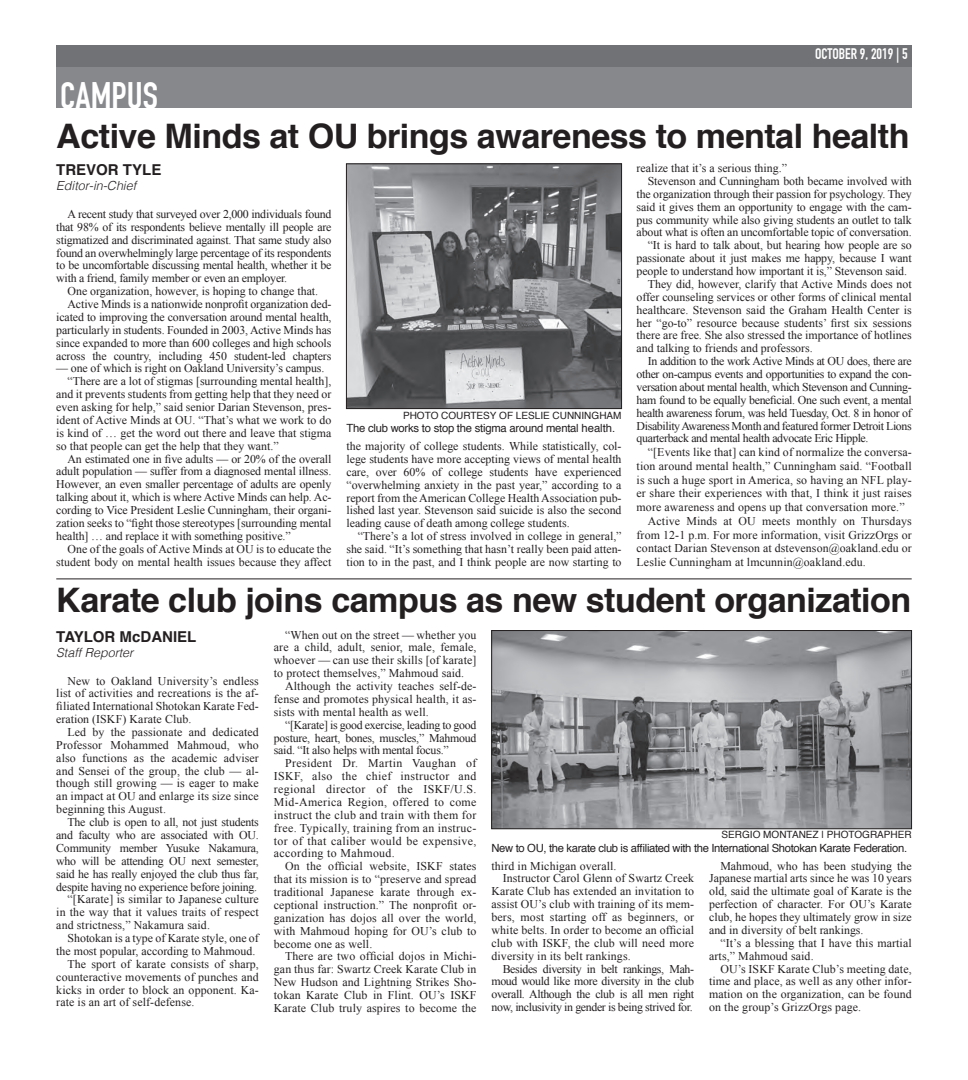
<style>
.page{position:relative;width:968px;height:1080px;background:#fff}
.page>*{position:absolute;margin:0;border:0;box-sizing:border-box;transform-origin:0 0}
.t1{font:700 37.5px "DIN Condensed";color:#fff}
.byline-position{font:700 33.75px "Helvetica";letter-spacing:-.015em;color:#231f20}
.t2{font:700 15px "Helvetica";color:#231f20}
.t3{font:700 15px "DIN Condensed";color:#fff}
.t4{font:italic 300 12.5px "Helvetica";color:#231f20}
.t5{font:11.88px/12.9px "Times New Roman";color:#231f20;text-align:justify}
.t6{font:11.25px "Helvetica";letter-spacing:-.03em;color:#231f20}
.t7{font:10px "Helvetica";color:#231f20}
</style>
<div class="page">
<img style="left:348px;top:166px;width:271px;height:241px">
<div style="left:346px;top:164px;width:275px;height:245px;border:1px solid #231f20"></div>
<div style="left:56px;top:56px;width:855px;height:52px;background:#87888b"></div>
<div style="left:56px;top:45px;width:855px;height:22px;background:#717275"></div>
<hr style="left:56px;top:579px;width:855px;height:1px;background:#231f20">
<img style="left:493px;top:632px;width:416px;height:195px">
<div style="left:491px;top:630px;width:420px;height:199px;border:1px solid #231f20"></div>
<p class="t1" style="left:60px;top:74px;width:99px">CAMPUS</p>
<p class="t3" style="left:815px;top:45px;width:94px">OCTOBER 9, 2019 | 5</p>
<p class="byline-position" style="left:56px;top:109px;width:854px">Active Minds at OU brings awareness to mental health</p>
<p class="t2" style="left:56px;top:158px;width:107px">TREVOR TYLE</p>
<p class="t4" style="left:56px;top:175px;width:81px">Editor-in-Chief</p>
<p class="t5" style="left:56px;top:207px;width:277px;text-indent:11px">A recent study that surveyed over 2,000 individuals found that 98% of its respondents believe mentally ill people are stigmatized and discriminated against. That same study also found an overwhelmingly large percentage of its respondents to be uncomfortable discussing mental health, whether it be with a friend, family member or even an employer.</p>
<p class="t5" style="left:68px;top:285px;width:252px">One organization, however, is hoping to change that.</p>
<p class="t5" style="left:56px;top:297px;width:277px;text-indent:11px">Active Minds is a nationwide nonprofit organization ded&shy;icated to improving the conversation around mental health, particularly in students. Founded in 2003, Active Minds has since expanded to more than 600 colleges and high schools across the country, including 450 student-led chapters</p>
<p class="t5" style="left:56px;top:362px;width:270px">— one of which is right on Oakland University’s campus.</p>
<p class="t5" style="left:56px;top:375px;width:277px;text-indent:11px">“There are a lot of stigmas [surrounding mental health], and it prevents students from getting help that they need or even asking for help,” said senior Darian Stevenson, pres&shy;ident of Active Minds at OU. “That’s what we work to do is kind of … get the word out there and leave that stigma so that people can get the help that they want.”</p>
<p class="t5" style="left:56px;top:452px;width:277px;text-indent:11px">An estimated one in five adults — or 20% of the overall adult population — suffer from a diagnosed mental illness.<br>However, an even smaller percentage of adults are openly talking about it, which is where Active Minds can help. Ac&shy;cording to Vice President Leslie Cunningham, their organi&shy;zation seeks to “fight those stereotypes [surrounding mental health] … and replace it with something positive.”</p>
<p class="t5" style="left:56px;top:542px;width:277px;text-align:right">One of the goals of Active Minds at OU is to educate the student body on mental health issues because they affect</p>
<p class="t7" style="left:403px;top:408px;width:220px">PHOTO COURTESY OF LESLIE CUNNINGHAM</p>
<p class="t6" style="left:346px;top:420px;width:270px">The club works to stop the stigma around mental health.</p>
<p class="t5" style="left:346px;top:439px;width:277px">the majority of college students. While statistically, col&shy;lege students have more accepting views of mental health care, over 60% of college students have experienced “overwhelming anxiety in the past year,” according to a report from the American College Health Association pub&shy;lished last year. Stevenson said suicide is also the second leading cause of death among college students.</p>
<p class="t5" style="left:346px;top:530px;width:277px;text-indent:11px">“There’s a lot of stress involved in college in general,” she said. “It’s something that hasn’t really been paid atten&shy;tion to in the past, and I think people are now starting to</p>
<p class="t5" style="left:636px;top:161px;width:152px">realize that it’s a serious thing.”</p>
<p class="t5" style="left:636px;top:174px;width:277px;text-indent:11px">Stevenson and Cunningham both became involved with the organization through their passion for psychology. They said it gives them an opportunity to engage with the cam&shy;pus community while also giving students an outlet to talk about what is often an uncomfortable topic of conversation.</p>
<p class="t5" style="left:636px;top:239px;width:277px;text-indent:11px">“It is hard to talk about, but hearing how people are so passionate about it just makes me happy, because I want people to understand how important it is,” Stevenson said.</p>
<p class="t5" style="left:636px;top:277px;width:277px;text-indent:11px">They did, however, clarify that Active Minds does not offer counseling services or other forms of clinical mental healthcare. Stevenson said the Graham Health Center is her “go-to” resource because students’ first six sessions there are free. She also stressed the importance of hotlines and talking to friends and professors.</p>
<p class="t5" style="left:636px;top:355px;width:277px;text-indent:11px">In addition to the work Active Minds at OU does, there are other on-campus events and opportunities to expand the con&shy;versation about mental health, which Stevenson and Cunning&shy;ham found to be equally beneficial. One such event, a mental health awareness forum, was held Tuesday, Oct. 8 in honor of Disability Awareness Month and featured former Detroit Lions quarterback and mental health advocate Eric Hipple.</p>
<p class="t5" style="left:636px;top:445px;width:277px;line-height:13.8px;text-indent:11px">“[Events like that] can kind of normalize the conversa&shy;tion around mental health,” Cunningham said. “Football is such a huge sport in America, so having an NFL play&shy;er share their experiences with that, I think it just raises more awareness and opens up that conversation more.”</p>
<p class="t5" style="left:636px;top:514px;width:277px;line-height:13.8px;text-indent:11px">Active Minds at OU meets monthly on Thursdays from 12-1 p.m. For more information, visit GrizzOrgs or contact Darian Stevenson at dstevenson@oakland.edu or Leslie Cunningham at lmcunnin@oakland.edu.</p>
<p class="byline-position" style="left:56px;top:572px;width:856px">Karate club joins campus as new student organization</p>
<p class="t2" style="left:56px;top:624px;width:142px">TAYLOR McDANIEL</p>
<p class="t4" style="left:56px;top:642px;width:79px">Staff Reporter</p>
<p class="t5" style="left:56px;top:674px;width:204px;text-indent:11px">New to Oakland University’s endless list of activities and recreations is the af&shy;filiated International Shotokan Karate Fed&shy;eration (ISKF) Karate Club.</p>
<p class="t5" style="left:56px;top:725px;width:204px;text-indent:11px">Led by the passionate and dedicated Professor Mohammed Mahmoud, who also functions as the academic adviser and Sensei of the group, the club — al&shy;though still growing — is eager to make an impact at OU and enlarge its size since beginning this August.</p>
<p class="t5" style="left:56px;top:816px;width:204px;text-indent:11px">The club is open to all, not just students and faculty who are associated with OU.<br>Community member Yusuke Nakamura, who will be attending OU next semester, said he has really enjoyed the club thus far, despite having no experience before joining.</p>
<p class="t5" style="left:56px;top:893px;width:204px;text-indent:11px">“[Karate] is similar to Japanese culture in the way that it values traits of respect and strictness,” Nakamura said.</p>
<p class="t5" style="left:56px;top:931px;width:204px;text-align:right">Shotokan is a type of Karate style, one of the most popular, according to Mahmoud.</p>
<p class="t5" style="left:56px;top:957px;width:204px;text-indent:11px">The sport of karate consists of sharp, counteractive movements of punches and kicks in order to block an opponent. Ka&shy;rate is an art of self-defense.</p>
<p class="t5" style="left:274px;top:628px;width:204px;text-indent:11px">“When out on the street — whether you are a child, adult, senior, male, female, whoever — can use their skills [of karate] to protect themselves,” Mahmoud said.</p>
<p class="t5" style="left:274px;top:680px;width:204px;text-indent:11px">Although the activity teaches self-de&shy;fense and promotes physical health, it as&shy;sists with mental health as well.</p>
<p class="t5" style="left:274px;top:718px;width:204px;text-indent:11px">“[Karate] is good exercise, leading to good posture, heart, bones, muscles,” Mahmoud said. “It also helps with mental focus.”</p>
<p class="t5" style="left:274px;top:757px;width:204px;text-indent:11px">President Dr. Martin Vaughan of ISKF, also the chief instructor and regional director of the ISKF/U.S.<br>Mid-America Region, offered to come instruct the club and train with them for free. Typically, training from an instruc&shy;tor of that caliber would be expensive, according to Mahmoud.</p>
<p class="t5" style="left:274px;top:860px;width:204px;text-indent:11px">On the official website, ISKF states that its mission is to “preserve and spread traditional Japanese karate through ex&shy;ceptional instruction.” The nonprofit or&shy;ganization has dojos all over the world, with Mahmoud hoping for OU’s club to become one as well.</p>
<p class="t5" style="left:274px;top:950px;width:204px;text-indent:11px">There are two official dojos in Michi&shy;gan thus far: Swartz Creek Karate Club in New Hudson and Lightning Strikes Sho&shy;tokan Karate Club in Flint. OU’s ISKF Karate Club truly aspires to become the</p>
<p class="t7" style="left:721px;top:827px;width:192px">SERGIO MONTANEZ | PHOTOGRAPHER</p>
<p class="t6" style="left:491px;top:839px;width:417px">New to OU, the karate club is affiliated with the International Shotokan Karate Federation.</p>
<p class="t5" style="left:491px;top:859px;width:127px">third in Michigan overall.</p>
<p class="t5" style="left:491px;top:872px;width:204px;text-indent:11px">Instructor Carol Glenn of Swartz Creek Karate Club has extended an invitation to assist OU’s club with training of its mem&shy;bers, most starting off as beginners, or white belts. In order to become an official club with ISKF, the club will need more diversity in its belt rankings.</p>
<p class="t5" style="left:491px;top:962px;width:204px;text-indent:11px">Besides diversity in belt rankings, Mah&shy;moud would like more diversity in the club overall. Although the club is all men right now, inclusivity in gender is being strived for.</p>
<p class="t5" style="left:709px;top:859px;width:204px;text-indent:11px">Mahmoud, who has been studying the Japanese martial arts since he was 10 years old, said the ultimate goal of Karate is the perfection of character. For OU’s Karate club, he hopes they ultimately grow in size and in diversity of belt rankings.</p>
<p class="t5" style="left:709px;top:936px;width:204px;text-indent:11px">“It’s a blessing that I have this martial arts,” Mahmoud said.</p>
<p class="t5" style="left:709px;top:962px;width:204px;text-indent:11px">OU’s ISKF Karate Club’s meeting date, time and place, as well as any other infor&shy;mation on the organization, can be found on the group’s GrizzOrgs page.</p>
</div>
